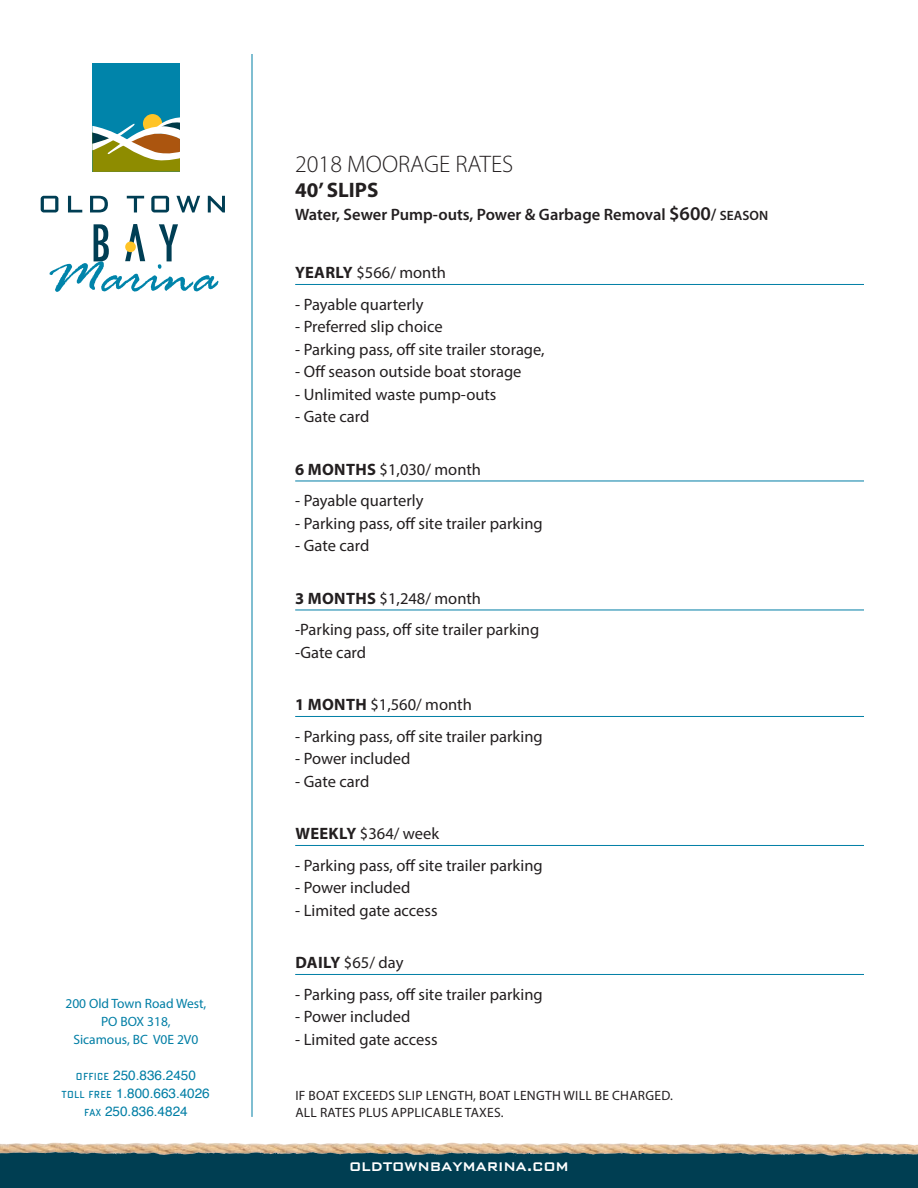
<style>
.page{position:relative;width:918px;height:1188px;background:#fff}
.page>*{position:absolute;margin:0;border:0;box-sizing:border-box;transform-origin:0 0}
.t1{font:300 24px "Myriad Pro";color:#231f20}
.t2{font:700 21px "Myriad Pro";color:#231f20}
.t3{font:16.5px/31.5px "Myriad Pro";color:#231f20}
.t4{font:600 16.5px "Myriad Pro";color:#231f20}
.t5{font:500 16.5px "Bank Gothic";letter-spacing:.025em;color:#fff}
.t6{font:13.5px/16.5px "Myriad Pro";letter-spacing:.02em;color:#231f20}
.t7{font:13.5px/18px "Helvetica";color:#007ea5;text-align:center}
.t8{font:13.5px/18px "Myriad Pro";color:#007ea5;text-align:center}
.s1{font-family:"Bank Gothic";font-weight:300;font-stretch:condensed}
.s2{font-size:19.5px}
.s3{font-size:13.5px}
.s4{font-weight:700}
</style>
<div class="page">
<hr style="left:252px;top:54px;width:1px;height:1063px;background:#007ea5">
<div style="left:0;top:1151px;width:918px;height:37px;background:#003e52"></div>
<img style="left:0;top:1142px;width:192px;height:13px">
<div style="left:93px;top:63px;width:87px;height:108px;background:#0084aa"></div>
<svg style="left:143px;top:114px;width:19px;height:19px"></svg>
<svg style="left:93px;top:117px;width:87px;height:55px"></svg>
<svg style="left:41px;top:196px;width:17px;height:16px"></svg>
<svg style="left:68px;top:196px;width:14px;height:16px"></svg>
<svg style="left:90px;top:196px;width:18px;height:16px"></svg>
<svg style="left:127px;top:196px;width:17px;height:16px"></svg>
<svg style="left:151px;top:196px;width:18px;height:16px"></svg>
<svg style="left:176px;top:196px;width:24px;height:16px"></svg>
<svg style="left:208px;top:196px;width:17px;height:16px"></svg>
<svg style="left:50px;top:224px;width:168px;height:68px"></svg>
<hr style="left:295px;top:284px;width:569px;height:1px;background:#007ea5">
<hr style="left:295px;top:481px;width:569px;height:1px;background:#007ea5">
<hr style="left:295px;top:610px;width:569px;height:1px;background:#007ea5">
<hr style="left:295px;top:716px;width:569px;height:1px;background:#007ea5">
<hr style="left:295px;top:845px;width:569px;height:1px;background:#007ea5">
<hr style="left:295px;top:974px;width:569px;height:1px;background:#007ea5">
<p class="t8" style="left:65px;top:994px;width:142px">200 Old Town Road West,<br>PO BOX 318,<br>Sicamous, BC V0E 2V0</p>
<p class="t7" style="left:62px;top:1066px;width:149px"><span class="s1">office</span> 250.836.2450<br><span class="s1">toll free</span> 1.800.663.4026 <span class="s1">fax</span> 250.836.4824</p>
<h1 class="t1" style="left:295px;top:149px;width:220px">2018 MOORAGE RATES</h1>
<p class="t2" style="left:295px;top:176px;width:85px">40’ SLIPS</p>
<p class="t4" style="left:295px;top:204px;width:474px">Water, Sewer Pump-outs, Power &amp; Garbage Removal <span class="s2">$600</span>/ <span class="s3">SEASON</span></p>
<p class="t3" style="left:295px;top:257px;width:152px"><span class="s4">YEARLY</span> $566/ month</p>
<p class="t3" style="left:295px;top:288px;width:130px">- Payable quarterly</p>
<p class="t3" style="left:295px;top:311px;width:149px">- Preferred slip choice</p>
<p class="t3" style="left:295px;top:333px;width:251px">- Parking pass, off site trailer storage,</p>
<p class="t3" style="left:295px;top:356px;width:228px">- Off season outside boat storage</p>
<p class="t3" style="left:295px;top:378px;width:203px">- Unlimited waste pump-outs</p>
<p class="t3" style="left:295px;top:401px;width:76px">- Gate card</p>
<p class="t3" style="left:295px;top:453px;width:187px"><span class="s4">6 MONTHS</span> $1,030/ month</p>
<p class="t3" style="left:295px;top:485px;width:130px">- Payable quarterly</p>
<p class="t3" style="left:295px;top:507px;width:249px">- Parking pass, off site trailer parking</p>
<p class="t3" style="left:295px;top:530px;width:76px">- Gate card</p>
<p class="t3" style="left:295px;top:582px;width:246px"><span class="s4">3 MONTHS</span> $1,248/ month -Parking pass, off site trailer parking</p>
<p class="t3" style="left:295px;top:636px;width:72px">-Gate card</p>
<p class="t3" style="left:295px;top:689px;width:178px"><span class="s4">1 MONTH</span> $1,560/ month</p>
<p class="t3" style="left:295px;top:720px;width:249px">- Parking pass, off site trailer parking</p>
<p class="t3" style="left:295px;top:743px;width:117px">- Power included</p>
<p class="t3" style="left:295px;top:765px;width:76px">- Gate card</p>
<p class="t3" style="left:295px;top:818px;width:145px"><span class="s4">WEEKLY</span> $364/ week</p>
<p class="t3" style="left:295px;top:849px;width:249px">- Parking pass, off site trailer parking</p>
<p class="t3" style="left:295px;top:872px;width:117px">- Power included</p>
<p class="t3" style="left:295px;top:894px;width:144px">- Limited gate access</p>
<p class="t3" style="left:295px;top:947px;width:110px"><span class="s4">DAILY</span> $65/ day</p>
<p class="t3" style="left:295px;top:978px;width:249px">- Parking pass, off site trailer parking</p>
<p class="t3" style="left:295px;top:1001px;width:117px">- Power included</p>
<p class="t3" style="left:295px;top:1023px;width:144px">- Limited gate access</p>
<p class="t6" style="left:295px;top:1087px;width:379px">IF BOAT EXCEEDS SLIP LENGTH, BOAT LENGTH WILL BE CHARGED.<br>ALL RATES PLUS APPLICABLE TAXES.</p>
<p class="t5" style="left:349px;top:1156px;width:221px">oldtownbaymarina.com</p>
</div>
